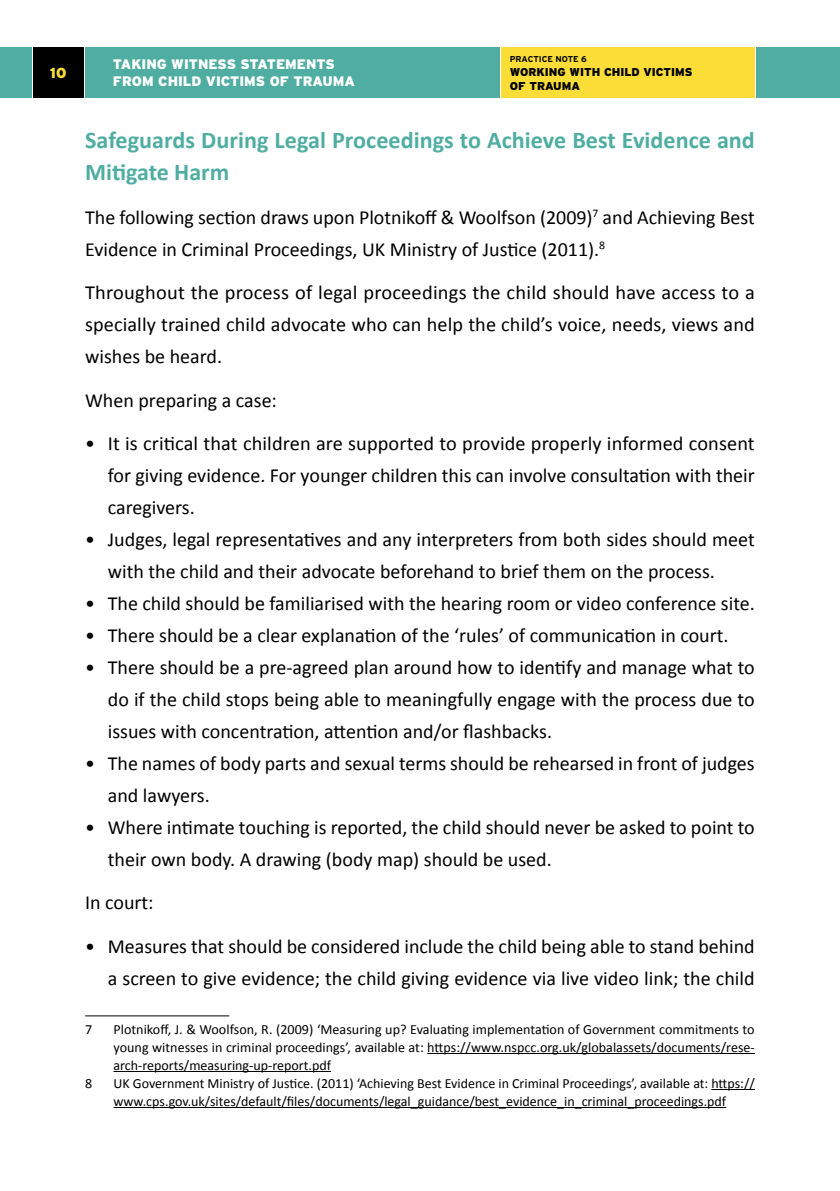
<style>
.page{position:relative;width:840px;height:1191px;background:#fff}
.page>*{position:absolute;margin:0;border:0;box-sizing:border-box;transform-origin:0 0}
.t1{font:700 24px/32px "Calibri";color:#4fada1}
.t2{font:20px/32px "Calibri";color:#000}
.t3{font:900 14.6px "Interstate";color:#fadd36}
.t4{font:14px/18px "Calibri";color:#000;text-align:justify}
.t5{font:900 13.8px/16.6px "Interstate";color:#fff}
.t6{font:900 11.4px/13.6px "Interstate";color:#000}
.t7{font:700 8.6px "Interstate";color:#000}
</style>
<div class="page">
<div style="left:85px;top:47px;width:414px;height:51px;background:#4fada1"></div>
<div style="left:755px;top:47px;width:84px;height:51px;background:#4fada1"></div>
<hr style="left:839px;top:47px;width:1px;height:51px;background:#4fada1">
<div style="left:0;top:47px;width:31px;height:51px;background:#4fada1"></div>
<div style="left:33px;top:47px;width:51px;height:51px;background:#000"></div>
<div style="left:501px;top:47px;width:253px;height:51px;background:#fadd36"></div>
<hr style="left:85px;top:1015px;width:144px;height:1px;background:#000">
<hr style="left:427px;top:1053px;width:327px;height:1px;background:#000">
<hr style="left:113px;top:1071px;width:218px;height:1px;background:#000">
<hr style="left:711px;top:1089px;width:43px;height:1px;background:#000">
<hr style="left:113px;top:1107px;width:612px;height:1px;background:#000">
<p class="t3" style="left:50px;top:65px;width:18px">10</p>
<p class="t5" style="left:113px;top:56px;width:243px">TAKING WITNESS STATEMENTS<br>FROM CHILD VICTIMS OF TRAUMA</p>
<p class="t7" style="left:509px;top:54px;width:78px">PRACTICE NOTE 6</p>
<p class="t6" style="left:509px;top:65px;width:184px">WORKING WITH CHILD VICTIMS<br>OF TRAUMA</p>
<p class="t1" style="left:85px;top:124px;width:671px">Safeguards During Legal Proceedings to Achieve Best Evidence and<br>Mitigate Harm</p>
<p class="t2" style="left:85px;top:201px;width:670px">The following section draws upon Plotnikoff &amp; Woolfson (2009)<sup>7</sup> and Achieving Best<br>Evidence in Criminal Proceedings, UK Ministry of Justice (2011).<sup>8</sup></p>
<p class="t2" style="left:85px;top:277px;width:670px;text-align:justify">Throughout the process of legal proceedings the child should have access to a specially trained child advocate who can help the child’s voice, needs, views and wishes be heard.</p>
<p class="t2" style="left:85px;top:384px;width:193px">When preparing a case:</p>
<p class="t2" style="left:108px;top:427px;width:648px;text-align:justify;text-indent:-23px">• It is critical that children are supported to provide properly informed consent for giving evidence. For younger children this can involve consultation with their caregivers.</p>
<p class="t2" style="left:108px;top:523px;width:648px;text-indent:-23px">• Judges, legal representatives and any interpreters from both sides should meet with the child and their advocate beforehand to brief them on the process.</p>
<p class="t2" style="left:85px;top:587px;width:670px">• The child should be familiarised with the hearing room or video conference site.</p>
<p class="t2" style="left:85px;top:619px;width:644px">• There should be a clear explanation of the ‘rules’ of communication in court.</p>
<p class="t2" style="left:108px;top:651px;width:648px;text-align:justify;text-indent:-23px">• There should be a pre-agreed plan around how to identify and manage what to do if the child stops being able to meaningfully engage with the process due to issues with concentration, attention and/or flashbacks.</p>
<p class="t2" style="left:108px;top:747px;width:648px;text-indent:-23px">• The names of body parts and sexual terms should be rehearsed in front of judges and lawyers.</p>
<p class="t2" style="left:108px;top:811px;width:648px;text-indent:-23px">• Where intimate touching is reported, the child should never be asked to point to their own body. A drawing (body map) should be used.</p>
<p class="t2" style="left:85px;top:887px;width:70px">In court:</p>
<p class="t2" style="left:85px;top:930px;width:670px;text-align:right">• Measures that should be considered include the child being able to stand behind a screen to give evidence; the child giving evidence via live video link; the child</p>
<p class="t4" style="left:85px;top:1020px;width:9px">7</p>
<p class="t4" style="left:113px;top:1020px;width:642px">Plotnikoff, J. &amp; Woolfson, R. (2009) ‘Measuring up? Evaluating implementation of Government commitments to young witnesses in criminal proceedings’, available at: https://www.nspcc.org.uk/globalassets/documents/rese&shy;arch-reports/measuring-up-report.pdf</p>
<p class="t4" style="left:85px;top:1074px;width:9px">8</p>
<p class="t4" style="left:113px;top:1074px;width:642px">UK Government Ministry of Justice. (2011) ‘Achieving Best Evidence in Criminal Proceedings’, available at: https:// www.cps.gov.uk/sites/default/files/documents/legal_guidance/best_evidence_in_criminal_proceedings.pdf</p>
</div>
